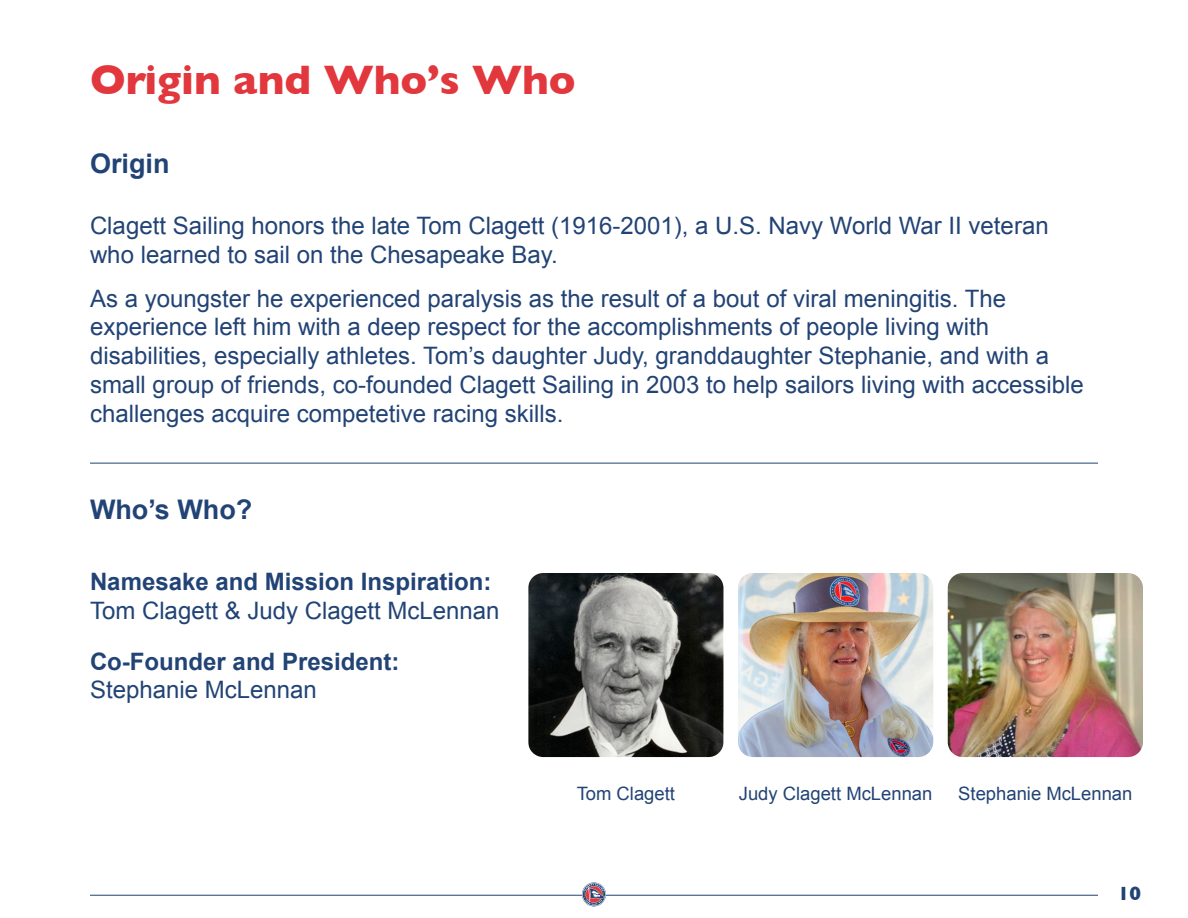
<style>
.page{position:relative;width:1188px;height:918px;background:#fff}
.page>*{position:absolute;margin:0;border:0;box-sizing:border-box;transform-origin:0 0}
.Headings_for_TOC{font:700 42px "Gill Sans";color:#e1373d}
.Sub-headings{font:700 27px "Arial";color:#224375}
.Text{font:24px/28.8px "Arial";color:#224375}
.Text-2{font:700 24px/28.8px "Arial";color:#224375}
.t1{font:700 19.5px "Gill Sans";color:#224375}
.Text-3{font:18.45px "Arial";color:#224375}
.s1{font-weight:400}
</style>
<div class="page">
<hr style="left:90px;top:895px;width:1008px;height:1px;background:#224375">
<svg style="left:582px;top:882px;width:24px;height:24px"></svg>
<img style="left:528px;top:573px;width:195px;height:184px">
<img style="left:738px;top:573px;width:195px;height:184px">
<img style="left:948px;top:573px;width:195px;height:184px">
<hr style="left:90px;top:463px;width:1008px;height:1px;background:#224375">
<p class="Headings_for_TOC" style="left:90px;top:47px;width:487px">Origin and Who’s Who</p>
<p class="Sub-headings" style="left:90px;top:146px;width:81px">Origin</p>
<p class="Text" style="left:90px;top:212px;width:960px">Clagett Sailing honors the late Tom Clagett (1916-2001), a U.S. Navy World War II veteran who learned to sail on the Chesapeake Bay.</p>
<p class="Text" style="left:90px;top:284px;width:995px">As a youngster he experienced paralysis as the result of a bout of viral meningitis. The experience left him with a deep respect for the accomplishments of people living with disabilities, especially athletes. Tom’s daughter Judy, granddaughter Stephanie, and with a small group of friends, co-founded Clagett Sailing in 2003 to help sailors living with accessible challenges acquire competetive racing skills.</p>
<p class="Sub-headings" style="left:90px;top:492px;width:164px">Who’s Who?</p>
<p class="Text-2" style="left:90px;top:568px;width:411px">Namesake and Mission Inspiration:<br><span class="s1">Tom Clagett &amp; Judy Clagett McLennan</span></p>
<p class="Text-2" style="left:90px;top:648px;width:311px">Co-Founder and President:<br><span class="s1">Stephanie McLennan</span></p>
<p class="Text-3" style="left:577px;top:781px;width:100px">Tom Clagett</p>
<p class="Text-3" style="left:739px;top:781px;width:195px">Judy Clagett McLennan</p>
<p class="Text-3" style="left:958px;top:781px;width:176px">Stephanie McLennan</p>
<p class="t1" style="left:1118px;top:878px;width:25px">10</p>
</div>
